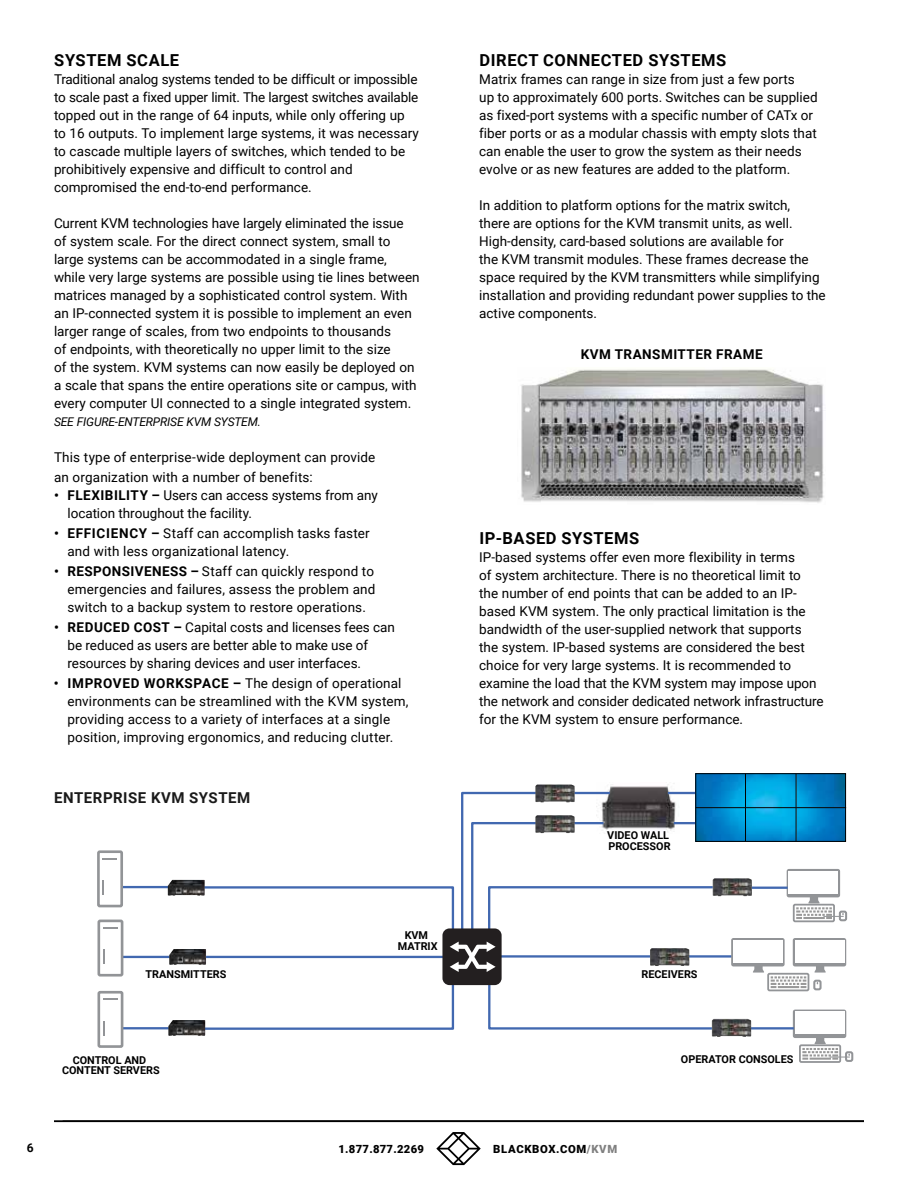
<style>
.page{position:relative;width:918px;height:1188px;background:#fff}
.page>*{position:absolute;margin:0;border:0;box-sizing:border-box;transform-origin:0 0}
.t1{font:700 16.5px "Roboto";letter-spacing:.035em;color:#000}
.t2{font:700 15px "Roboto";letter-spacing:.035em;color:#1a1a1a}
.t3{font:13.5px/18px "Roboto";color:#000}
.t4{font:700 13.5px "Roboto";letter-spacing:.035em;color:#000}
.t5{font:italic 12px "Roboto";letter-spacing:-.015em;color:#000}
.t6{font:700 12px "Roboto";color:#000}
.t7{font:900 11.25px "Roboto";letter-spacing:.055em;color:#000}
.t8{font:900 11.25px "Roboto";letter-spacing:.025em;color:#000}
.t9{font:700 10.8px/10.8px "Roboto";color:#000;text-align:center}
.s1{font-weight:700}
.s2{color:#808080}
</style>
<div class="page">
<img style="left:608px;top:783px;width:66px;height:8px">
<hr style="left:123px;top:886px;width:59px;height:2px;background:#4168b0">
<hr style="left:122px;top:956px;width:327px;height:2px;background:#4168b0">
<div style="left:97px;top:920px;width:26px;height:57px;border:3px solid #929497"></div>
<svg style="left:103px;top:927px;width:15px;height:2px"></svg>
<svg style="left:103px;top:949px;width:1px;height:15px"></svg>
<hr style="left:122px;top:1027px;width:59px;height:2px;background:#4168b0">
<div style="left:97px;top:991px;width:26px;height:57px;border:3px solid #929497"></div>
<svg style="left:103px;top:998px;width:15px;height:2px"></svg>
<svg style="left:103px;top:1021px;width:1px;height:15px"></svg>
<div style="left:799px;top:1044px;width:42px;height:19px;border:2px solid #929497"></div>
<div style="left:845px;top:1051px;width:8px;height:11px;border:2px solid #929497;border-radius:2px"></div>
<div style="left:97px;top:850px;width:26px;height:57px;border:3px solid #929497"></div>
<svg style="left:102px;top:858px;width:15px;height:2px"></svg>
<svg style="left:102px;top:880px;width:2px;height:15px"></svg>
<img style="left:697px;top:775px;width:147px;height:16px">
<hr style="left:745px;top:774px;width:1px;height:67px;background:#000">
<hr style="left:796px;top:774px;width:1px;height:67px;background:#000">
<div style="left:695px;top:773px;width:151px;height:69px;border:1px solid #000"></div>
<img style="left:168px;top:880px;width:32px;height:16px">
<img style="left:169px;top:949px;width:31px;height:16px">
<img style="left:168px;top:1020px;width:32px;height:16px">
<img style="left:535px;top:784px;width:40px;height:7px">
<svg style="left:200px;top:791px;width:650px;height:269px"></svg>
<img style="left:521px;top:369px;width:303px;height:134px">
<svg style="left:436px;top:1132px;width:45px;height:33px"></svg>
<hr style="left:54px;top:1121px;width:810px;height:1px;background:#000">
<p class="t1" style="left:54px;top:49px;width:126px">SYSTEM SCALE</p>
<p class="t3" style="left:54px;top:70px;width:366px">Traditional analog systems tended to be difficult or impossible to scale past a fixed upper limit. The largest switches available topped out in the range of 64 inputs, while only offering up to 16 outputs. To implement large systems, it was necessary to cascade multiple layers of switches, which tended to be prohibitively expensive and difficult to control and compromised the end-to-end performance.</p>
<p class="t3" style="left:54px;top:214px;width:367px">Current KVM technologies have largely eliminated the issue<br>of system scale. For the direct connect system, small to large systems can be accommodated in a single frame, while very large systems are possible using tie lines between matrices managed by a sophisticated control system. With an IP-connected system it is possible to implement an even larger range of scales, from two endpoints to thousands<br>of endpoints, with theoretically no upper limit to the size<br>of the system. KVM systems can now easily be deployed on a scale that spans the entire operations site or campus, with every computer UI connected to a single integrated system.</p>
<p class="t5" style="left:54px;top:414px;width:208px">SEE FIGURE-ENTERPRISE KVM SYSTEM.</p>
<p class="t3" style="left:54px;top:447px;width:323px;line-height:19.5px">This type of enterprise-wide deployment can provide an organization with a number of benefits:</p>
<p class="t3" style="left:68px;top:486px;width:312px;text-indent:-14px"><span class="s1">• FLEXIBILITY –</span> Users can access systems from any location throughout the facility.</p>
<p class="t3" style="left:68px;top:524px;width:304px;text-indent:-14px"><span class="s1">• EFFICIENCY –</span> Staff can accomplish tasks faster and with less organizational latency.</p>
<p class="t3" style="left:68px;top:562px;width:309px;text-align:justify;text-indent:-14px"><span class="s1">• RESPONSIVENESS –</span> Staff can quickly respond to emergencies and failures, assess the problem and switch to a backup system to restore operations.</p>
<p class="t3" style="left:67px;top:618px;width:329px;text-indent:-13px"><span class="s1">• REDUCED COST –</span> Capital costs and licenses fees can be reduced as users are better able to make use of resources by sharing devices and user interfaces.</p>
<p class="t3" style="left:67px;top:674px;width:343px;text-indent:-13px"><span class="s1">• IMPROVED WORKSPACE –</span> The design of operational environments can be streamlined with the KVM system, providing access to a variety of interfaces at a single position, improving ergonomics, and reducing clutter.</p>
<p class="t2" style="left:54px;top:787px;width:198px">ENTERPRISE KVM SYSTEM</p>
<p class="t1" style="left:480px;top:49px;width:248px">DIRECT CONNECTED SYSTEMS</p>
<p class="t3" style="left:479px;top:70px;width:340px">Matrix frames can range in size from just a few ports<br>up to approximately 600 ports. Switches can be supplied as fixed-port systems with a specific number of CATx or fiber ports or as a modular chassis with empty slots that can enable the user to grow the system as their needs evolve or as new features are added to the platform.</p>
<p class="t3" style="left:479px;top:196px;width:348px">In addition to platform options for the matrix switch,<br>there are options for the KVM transmit units, as well.<br>High-density, card-based solutions are available for<br>the KVM transmit modules. These frames decrease the space required by the KVM transmitters while simplifying installation and providing redundant power supplies to the active components.</p>
<p class="t4" style="left:581px;top:345px;width:183px">KVM TRANSMITTER FRAME</p>
<p class="t1" style="left:480px;top:527px;width:161px">IP-BASED SYSTEMS</p>
<p class="t3" style="left:479px;top:548px;width:346px">IP-based systems offer even more flexibility in terms<br>of system architecture. There is no theoretical limit to<br>the number of end points that can be added to an IP&shy;based KVM system. The only practical limitation is the bandwidth of the user-supplied network that supports the system. IP-based systems are considered the best choice for very large systems. It is recommended to examine the load that the KVM system may impose upon the network and consider dedicated network infrastructure for the KVM system to ensure performance.</p>
<p class="t9" style="left:607px;top:829px;width:65px;text-align:left">VIDEO WALL<br>PROCESSOR</p>
<p class="t9" style="left:398px;top:929px;width:41px">KVM<br>MATRIX</p>
<p class="t9" style="left:146px;top:968px;width:82px">TRANSMITTERS</p>
<p class="t9" style="left:642px;top:969px;width:58px">RECEIVERS</p>
<p class="t6" style="left:27px;top:1139px;width:8px">6</p>
<p class="t9" style="left:62px;top:1054px;width:99px">CONTROL AND<br>CONTENT SERVERS</p>
<p class="t9" style="left:681px;top:1054px;width:114px">OPERATOR CONSOLES</p>
<p class="t8" style="left:338px;top:1141px;width:87px">1.877.877.2269</p>
<p class="t7" style="left:493px;top:1141px;width:125px">BLACKBOX.COM<span class="s2">/KVM</span></p>
</div>
